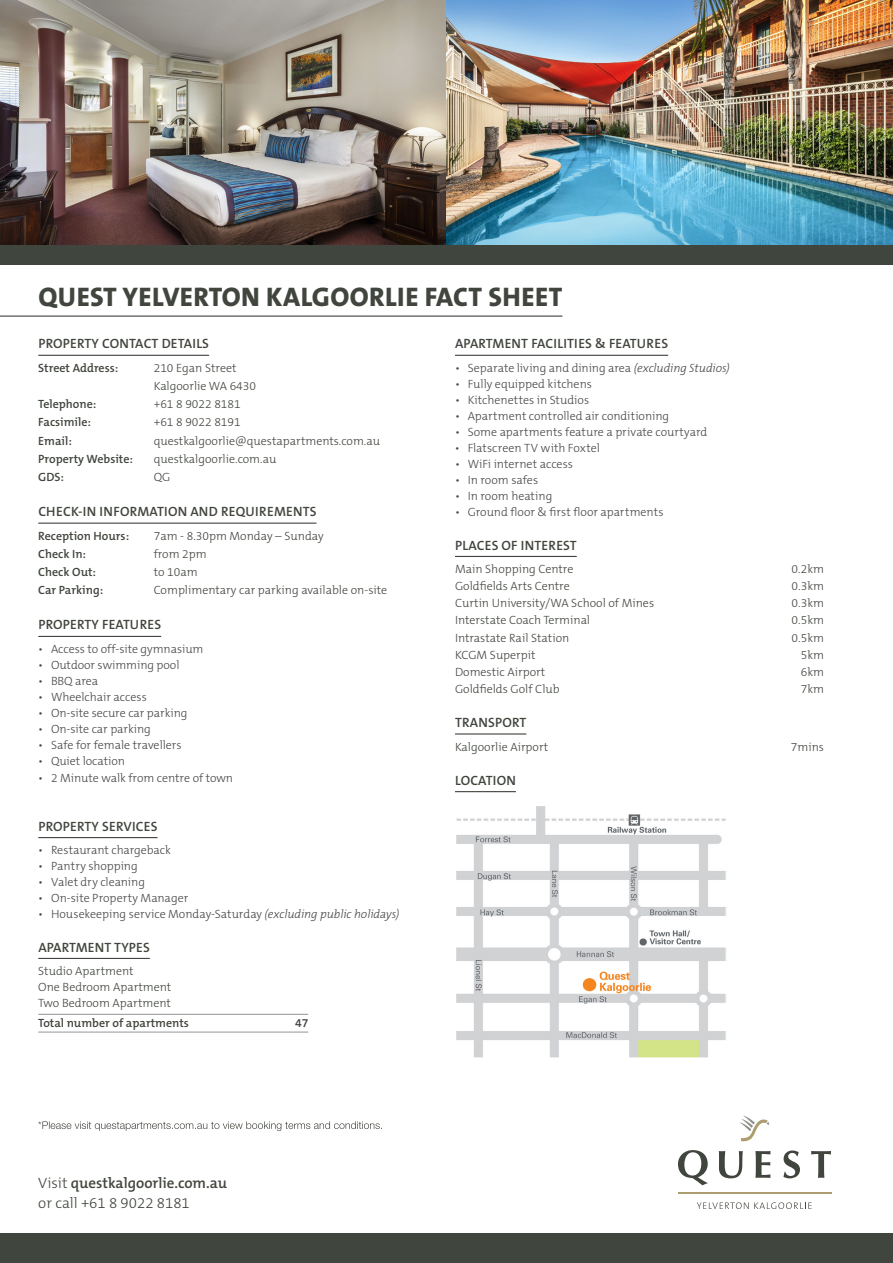
<style>
.page{position:relative;width:893px;height:1263px;background:#fff}
.page>*{position:absolute;margin:0;border:0;box-sizing:border-box;transform-origin:0 0}
.t1{font:800 27px "The Mix B W8";letter-spacing:.015em;color:#40453d}
.t2{font:600 15px "The Mix B W6";color:#40453d}
.t3{font:300 15px "The Mix B W3";color:#40453d}
.t4{font:600 13.5px "The Mix B W6";letter-spacing:.015em;color:#40453d}
.t5{font:300 12px "The Mix B W3";letter-spacing:-.005em;color:#484648}
.t6{font:300 12px/16px "The Mix B W3";color:#40453d}
.t7{font:600 12px "The Mix B W6";color:#40453d}
.s1{font-family:"The Mix Os F"}
.s2{font-family:"The Mix Os F";font-style:italic}
.s3{font-family:"The Mix B W3";font-weight:300}
</style>
<div class="page">
<svg style="left:38px;top:1121px;width:344px;height:10px"></svg>
<img style="left:0;top:0;width:893px;height:245px">
<hr style="left:0;top:316px;width:562px;height:1px;background:#40453d">
<hr style="left:455px;top:355px;width:213px;height:1px;background:#40453d">
<hr style="left:455px;top:556px;width:122px;height:1px;background:#40453d">
<hr style="left:455px;top:733px;width:71px;height:1px;background:#40453d">
<hr style="left:455px;top:791px;width:61px;height:1px;background:#40453d">
<img style="left:457px;top:807px;width:268px;height:249px">
<div style="left:455px;top:805px;width:272px;height:253px;border:1px solid #fff"></div>
<hr style="left:38px;top:355px;width:171px;height:1px;background:#40453d">
<hr style="left:38px;top:523px;width:278px;height:1px;background:#40453d">
<hr style="left:38px;top:636px;width:123px;height:1px;background:#40453d">
<hr style="left:38px;top:837px;width:120px;height:1px;background:#40453d">
<hr style="left:38px;top:958px;width:112px;height:1px;background:#40453d">
<hr style="left:38px;top:1014px;width:270px;height:1px;background:#939598">
<hr style="left:38px;top:1032px;width:270px;height:1px;background:#939598">
<div style="left:0;top:245px;width:893px;height:20px;background:#40453d"></div>
<div style="left:0;top:1233px;width:893px;height:30px;background:#40453d"></div>
<svg style="left:740px;top:1115px;width:29px;height:27px"></svg>
<svg style="left:678px;top:1150px;width:30px;height:35px"></svg>
<svg style="left:719px;top:1151px;width:24px;height:27px"></svg>
<svg style="left:755px;top:1151px;width:15px;height:27px"></svg>
<svg style="left:783px;top:1150px;width:17px;height:28px"></svg>
<svg style="left:811px;top:1151px;width:20px;height:27px"></svg>
<hr style="left:678px;top:1192px;width:153px;height:1px;background:#ad9d6e">
<svg style="left:697px;top:1202px;width:115px;height:7px"></svg>
<h1 class="t1" style="left:38px;top:280px;width:525px">QUEST YELVERTON KALGOORLIE FACT SHEET</h1>
<p class="t4" style="left:455px;top:335px;width:215px">APARTMENT FACILITIES &amp; FEATURES</p>
<p class="t5" style="left:455px;top:360px;width:276px"><span class="s1">•</span> Separate living and dining area <span class="s2">(excluding Studios)</span></p>
<p class="t5" style="left:455px;top:376px;width:138px"><span class="s1">•</span> Fully equipped kitchens</p>
<p class="t5" style="left:455px;top:392px;width:136px"><span class="s1">•</span> Kitchenettes in Studios</p>
<p class="t5" style="left:455px;top:408px;width:216px"><span class="s1">•</span> Apartment controlled air conditioning</p>
<p class="t5" style="left:455px;top:424px;width:254px"><span class="s1">•</span> Some apartments feature a private courtyard</p>
<p class="t5" style="left:455px;top:440px;width:146px"><span class="s1">•</span> Flatscreen TV with Foxtel</p>
<p class="t5" style="left:455px;top:456px;width:119px"><span class="s1">•</span> WiFi internet access</p>
<p class="t5" style="left:455px;top:473px;width:85px"><span class="s1">•</span> In room safes</p>
<p class="t5" style="left:455px;top:489px;width:99px"><span class="s1">•</span> In room heating</p>
<p class="t5" style="left:455px;top:505px;width:210px"><span class="s1">•</span> Ground floor &amp; first floor apartments</p>
<p class="t4" style="left:455px;top:536px;width:123px">PLACES OF INTEREST</p>
<p class="t6" style="left:455px;top:561px;width:120px">Main Shopping Centre</p>
<p class="t6" style="left:792px;top:561px;width:34px">0.2km</p>
<p class="t6" style="left:455px;top:578px;width:116px">Goldfields Arts Centre</p>
<p class="t6" style="left:792px;top:578px;width:34px">0.3km</p>
<p class="t6" style="left:455px;top:595px;width:201px">Curtin University/WA School of Mines</p>
<p class="t6" style="left:792px;top:595px;width:34px">0.3km</p>
<p class="t6" style="left:455px;top:612px;width:137px">Interstate Coach Terminal</p>
<p class="t6" style="left:792px;top:612px;width:34px">0.5km</p>
<p class="t6" style="left:455px;top:629px;width:116px">Intrastate Rail Station</p>
<p class="t6" style="left:792px;top:629px;width:34px">0.5km</p>
<p class="t6" style="left:455px;top:647px;width:82px">KCGM Superpit</p>
<p class="t6" style="left:801px;top:647px;width:25px">5km</p>
<p class="t6" style="left:455px;top:664px;width:92px">Domestic Airport</p>
<p class="t6" style="left:801px;top:664px;width:25px">6km</p>
<p class="t6" style="left:455px;top:681px;width:106px">Goldfields Golf Club</p>
<p class="t6" style="left:801px;top:681px;width:25px">7km</p>
<p class="t4" style="left:455px;top:714px;width:73px">TRANSPORT</p>
<p class="t6" style="left:455px;top:738px;width:95px">Kalgoorlie Airport</p>
<p class="t6" style="left:791px;top:738px;width:35px">7mins</p>
<p class="t4" style="left:455px;top:771px;width:62px">LOCATION</p>
<p class="t4" style="left:38px;top:335px;width:172px">PROPERTY CONTACT DETAILS</p>
<p class="t7" style="left:38px;top:360px;width:82px">Street Address:</p>
<p class="t6" style="left:154px;top:359px;width:104px;line-height:18.1px">210 Egan Street<br>Kalgoorlie WA 6430</p>
<p class="t7" style="left:38px;top:396px;width:60px">Telephone:</p>
<p class="t6" style="left:154px;top:396px;width:89px">+61 8 9022 8181</p>
<p class="t7" style="left:38px;top:415px;width:54px">Facsimile:</p>
<p class="t6" style="left:154px;top:414px;width:89px">+61 8 9022 8191</p>
<p class="t7" style="left:38px;top:433px;width:35px">Email:</p>
<p class="t6" style="left:154px;top:433px;width:228px">questkalgoorlie@questapartments.com.au</p>
<p class="t7" style="left:38px;top:451px;width:96px">Property Website:</p>
<p class="t6" style="left:154px;top:451px;width:124px">questkalgoorlie.com.au</p>
<p class="t7" style="left:38px;top:469px;width:27px">GDS:</p>
<p class="t6" style="left:154px;top:469px;width:18px">QG</p>
<p class="t4" style="left:38px;top:503px;width:280px">CHECK-IN INFORMATION AND REQUIREMENTS</p>
<p class="t7" style="left:38px;top:528px;width:92px">Reception Hours:</p>
<p class="t6" style="left:154px;top:528px;width:172px">7am - 8.30pm Monday – Sunday</p>
<p class="t7" style="left:38px;top:546px;width:49px">Check In:</p>
<p class="t6" style="left:154px;top:546px;width:55px">from 2pm</p>
<p class="t7" style="left:38px;top:564px;width:59px">Check Out:</p>
<p class="t6" style="left:154px;top:564px;width:45px">to 10am</p>
<p class="t7" style="left:38px;top:582px;width:66px">Car Parking:</p>
<p class="t6" style="left:154px;top:582px;width:235px">Complimentary car parking available on-site</p>
<p class="t4" style="left:38px;top:616px;width:124px">PROPERTY FEATURES</p>
<p class="t5" style="left:38px;top:641px;width:167px"><span class="s1">•</span> Access to off-site gymnasium</p>
<p class="t5" style="left:38px;top:657px;width:143px"><span class="s1">•</span> Outdoor swimming pool</p>
<p class="t5" style="left:38px;top:673px;width:61px"><span class="s1">•</span> BBQ area</p>
<p class="t5" style="left:38px;top:689px;width:110px"><span class="s1">•</span> Wheelchair access</p>
<p class="t5" style="left:38px;top:705px;width:151px"><span class="s1">•</span> On-site secure car parking</p>
<p class="t5" style="left:38px;top:721px;width:114px"><span class="s1">•</span> On-site car parking</p>
<p class="t5" style="left:38px;top:738px;width:145px"><span class="s1">•</span> Safe for female travellers</p>
<p class="t5" style="left:38px;top:754px;width:88px"><span class="s1">•</span> Quiet location</p>
<p class="t5" style="left:38px;top:770px;width:196px"><span class="s1">•</span> 2 Minute walk from centre of town</p>
<p class="t4" style="left:38px;top:817px;width:121px">PROPERTY SERVICES</p>
<p class="t5" style="left:38px;top:842px;width:134px"><span class="s1">•</span> Restaurant chargeback</p>
<p class="t5" style="left:38px;top:858px;width:101px"><span class="s1">•</span> Pantry shopping</p>
<p class="t5" style="left:38px;top:874px;width:108px"><span class="s1">•</span> Valet dry cleaning</p>
<p class="t5" style="left:38px;top:890px;width:151px"><span class="s1">•</span> On-site Property Manager</p>
<p class="t5" style="left:38px;top:907px;width:363px"><span class="s1">•</span> Housekeeping service Monday-Saturday <span class="s2">(excluding public holidays)</span></p>
<p class="t4" style="left:38px;top:938px;width:113px">APARTMENT TYPES</p>
<p class="t6" style="left:38px;top:963px;width:135px">Studio Apartment<br>One Bedroom Apartment<br>Two Bedroom Apartment</p>
<p class="t7" style="left:38px;top:1016px;width:152px">Total number of apartments</p>
<p class="t7" style="left:295px;top:1016px;width:15px">47</p>
<p class="t2" style="left:38px;top:1173px;width:190px"><span class="s3">Visit</span> questkalgoorlie.com.au</p>
<p class="t3" style="left:38px;top:1193px;width:153px">or call +61 8 9022 8181</p>
</div>
